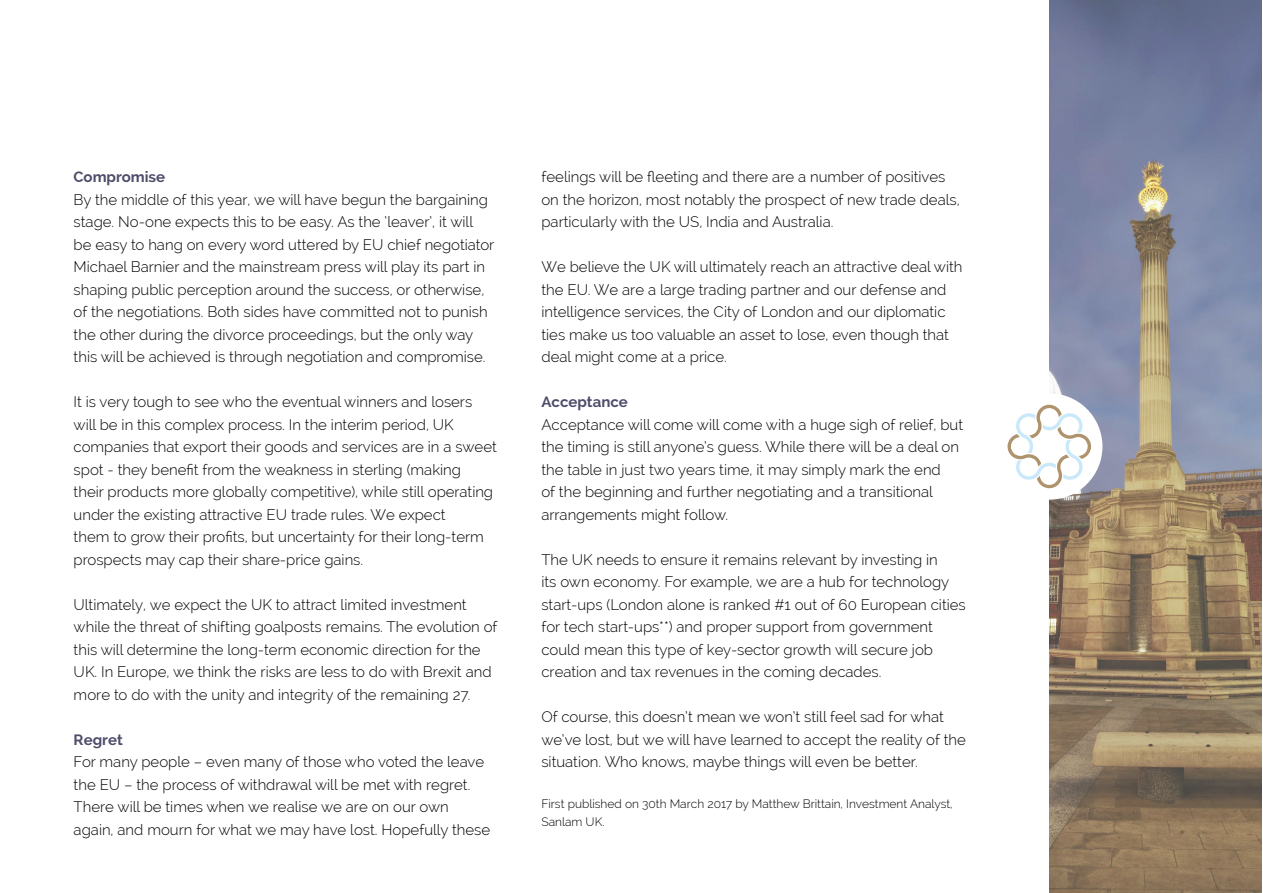
<style>
.page{position:relative;width:1263px;height:893px;background:#fff}
.page>*{position:absolute;margin:0;border:0;box-sizing:border-box;transform-origin:0 0}
.t1{font:300 15px/22.5px "Raleway";color:#000}
.t2{font:700 15px "Raleway";color:#4d4d6b}
.t3{font:300 12px/18px "Raleway";color:#000}
</style>
<div class="page">
<img style="left:1049px;top:0;width:213px;height:893px">
<div style="left:996px;top:393px;width:106px;height:107px;background:#fff;border-radius:50%"></div>
<svg style="left:1007px;top:405px;width:84px;height:83px"></svg>
<p class="t2" style="left:74px;top:169px;width:93px">Compromise</p>
<p class="t1" style="left:74px;top:188px;width:422px">By the middle of this year, we will have begun the bargaining stage. No-one expects this to be easy. As the ‘leaver’, it will be easy to hang on every word uttered by EU chief negotiator Michael Barnier and the mainstream press will play its part in shaping public perception around the success, or otherwise, of the negotiations. Both sides have committed not to punish the other during the divorce proceedings, but the only way this will be achieved is through negotiation and compromise.</p>
<p class="t1" style="left:74px;top:391px;width:425px">It is very tough to see who the eventual winners and losers will be in this complex process. In the interim period, UK companies that export their goods and services are in a sweet spot - they benefit from the weakness in sterling (making<br>their products more globally competitive), while still operating under the existing attractive EU trade rules. We expect<br>them to grow their profits, but uncertainty for their long-term prospects may cap their share-price gains.</p>
<p class="t1" style="left:74px;top:593px;width:425px">Ultimately, we expect the UK to attract limited investment while the threat of shifting goalposts remains. The evolution of this will determine the long-term economic direction for the UK. In Europe, we think the risks are less to do with Brexit and more to do with the unity and integrity of the remaining 27.</p>
<p class="t2" style="left:74px;top:731px;width:51px">Regret</p>
<p class="t1" style="left:74px;top:751px;width:418px">For many people – even many of those who voted the leave the EU – the process of withdrawal will be met with regret.<br>There will be times when we realise we are on our own again, and mourn for what we may have lost. Hopefully these</p>
<p class="t1" style="left:541px;top:166px;width:420px">feelings will be fleeting and there are a number of positives on the horizon, most notably the prospect of new trade deals, particularly with the US, India and Australia.</p>
<p class="t1" style="left:541px;top:256px;width:422px">We believe the UK will ultimately reach an attractive deal with the EU. We are a large trading partner and our defense and intelligence services, the City of London and our diplomatic ties make us too valuable an asset to lose, even though that deal might come at a price.</p>
<p class="t2" style="left:541px;top:394px;width:88px">Acceptance</p>
<p class="t1" style="left:541px;top:413px;width:423px">Acceptance will come will come with a huge sigh of relief, but the timing is still anyone’s guess. While there will be a deal on the table in just two years time, it may simply mark the end<br>of the beginning and further negotiating and a transitional arrangements might follow.</p>
<p class="t1" style="left:541px;top:548px;width:426px">The UK needs to ensure it remains relevant by investing in<br>its own economy. For example, we are a hub for technology start-ups (London alone is ranked #1 out of 60 European cities for tech start-ups**) and proper support from government could mean this type of key-sector growth will secure job creation and tax revenues in the coming decades.</p>
<p class="t1" style="left:541px;top:706px;width:426px">Of course, this doesn’t mean we won’t still feel sad for what we’ve lost, but we will have learned to accept the reality of the situation. Who knows, maybe things will even be better.</p>
<p class="t3" style="left:541px;top:795px;width:413px">First published on 30th March 2017 by Matthew Brittain, Investment Analyst,<br>Sanlam UK.</p>
</div>
